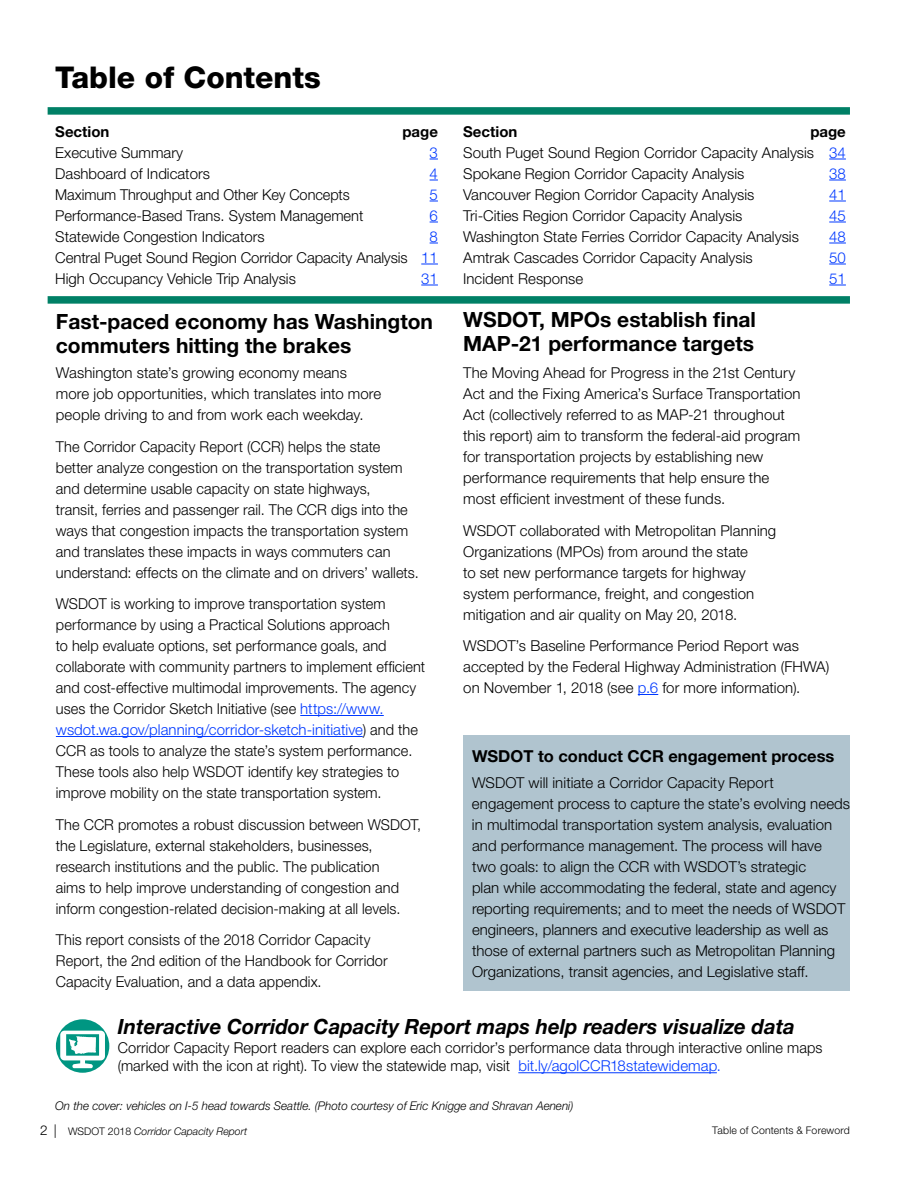
<style>
.page{position:relative;width:918px;height:1188px;background:#fff}
.page>*{position:absolute;margin:0;border:0;box-sizing:border-box;transform-origin:0 0}
.t1{font:800 30px "Helvetica Neue LT Std";color:#000}
.t2{font:700 21px/24px "Helvetica Neue LT Std";color:#000}
.C-level_subhead{font:italic 700 21px "Helvetica Neue LT Std";color:#000}
.t3{font:700 16.5px "Helvetica Neue LT Std";color:#000}
.Paragraph{font:300 15px/21px "Helvetica Neue LT Std";letter-spacing:.005em;color:#000}
.C-level_subhead-2{font:300 15px/18.8px "Helvetica Neue LT Std";letter-spacing:.005em;color:#000}
.C-level_subhead-3{font:300 15px "Helvetica Neue LT Std";letter-spacing:.005em;color:#0039ff}
.t4{font:700 15px "Helvetica Neue LT Std";color:#000}
.t5{font:italic 300 12px "Helvetica Neue LT Std";color:#000}
.t6{font:italic 300 10.5px "Helvetica Neue LT Std";color:#000}
.t7{font:300 10.5px "Helvetica Neue LT Std";letter-spacing:.01em;color:#000}
.s1{color:#0039ff}
.s2{font-style:normal;font-size:13.5px}
.s3{font-style:normal}
</style>
<div class="page">
<div style="left:464px;top:736px;width:386px;height:255px;background:#b0c4cf"></div>
<svg style="left:638px;top:694px;width:20px;height:1px"></svg>
<svg style="left:421px;top:264px;width:17px;height:1px"></svg>
<svg style="left:421px;top:285px;width:17px;height:1px"></svg>
<svg style="left:829px;top:159px;width:17px;height:1px"></svg>
<svg style="left:829px;top:180px;width:17px;height:1px"></svg>
<svg style="left:829px;top:201px;width:17px;height:1px"></svg>
<svg style="left:829px;top:222px;width:17px;height:1px"></svg>
<svg style="left:829px;top:243px;width:17px;height:1px"></svg>
<svg style="left:829px;top:264px;width:17px;height:1px"></svg>
<svg style="left:829px;top:285px;width:17px;height:1px"></svg>
<hr style="left:300px;top:715px;width:84px;height:1px;background:#0039ff">
<hr style="left:56px;top:736px;width:307px;height:1px;background:#0039ff">
<div style="left:48px;top:107px;width:802px;height:8px;background:#008066"></div>
<div style="left:48px;top:296px;width:802px;height:8px;background:#008066"></div>
<svg style="left:56px;top:1019px;width:53px;height:54px"></svg>
<svg style="left:60px;top:1031px;width:45px;height:37px"></svg>
<hr style="left:518px;top:1072px;width:199px;height:1px;background:#0039ff">
<h2 class="t1" style="left:55px;top:60px;width:267px">Table of Contents</h2>
<p class="t4" style="left:55px;top:122px;width:56px">Section</p>
<p class="t4" style="left:402px;top:122px;width:37px">page</p>
<p class="Paragraph" style="left:55px;top:141px;width:129px">Executive Summary</p>
<p class="C-level_subhead-3" style="left:430px;top:143px;width:10px">3</p>
<p class="Paragraph" style="left:55px;top:162px;width:156px">Dashboard of Indicators</p>
<p class="C-level_subhead-3" style="left:430px;top:164px;width:10px">4</p>
<p class="Paragraph" style="left:55px;top:183px;width:296px">Maximum Throughput and Other Key Concepts</p>
<p class="C-level_subhead-3" style="left:430px;top:185px;width:10px">5</p>
<p class="Paragraph" style="left:55px;top:204px;width:310px">Performance-Based Trans. System Management</p>
<p class="C-level_subhead-3" style="left:430px;top:206px;width:10px">6</p>
<p class="Paragraph" style="left:55px;top:225px;width:211px">Statewide Congestion Indicators</p>
<p class="Paragraph" style="left:55px;top:225px;width:384px;text-align:justify;text-indent:374px"><span class="s1">8<br></span>Central Puget Sound Region Corridor Capacity Analysis <span class="s1">11<br></span>High Occupancy Vehicle Trip Analysis</p>
<p class="C-level_subhead-3" style="left:421px;top:269px;width:18px">31</p>
<p class="t4" style="left:463px;top:122px;width:56px">Section</p>
<p class="t4" style="left:810px;top:122px;width:37px">page</p>
<p class="Paragraph" style="left:463px;top:141px;width:384px">South Puget Sound Region Corridor Capacity Analysis <span class="s1">34<br></span>Spokane Region Corridor Capacity Analysis</p>
<p class="C-level_subhead-3" style="left:829px;top:164px;width:18px">38</p>
<p class="Paragraph" style="left:463px;top:183px;width:293px">Vancouver Region Corridor Capacity Analysis</p>
<p class="C-level_subhead-3" style="left:829px;top:185px;width:18px">41</p>
<p class="Paragraph" style="left:463px;top:204px;width:281px">Tri-Cities Region Corridor Capacity Analysis</p>
<p class="C-level_subhead-3" style="left:829px;top:206px;width:18px">45</p>
<p class="Paragraph" style="left:463px;top:225px;width:337px">Washington State Ferries Corridor Capacity Analysis</p>
<p class="C-level_subhead-3" style="left:829px;top:227px;width:18px">48</p>
<p class="Paragraph" style="left:463px;top:246px;width:291px">Amtrak Cascades Corridor Capacity Analysis</p>
<p class="C-level_subhead-3" style="left:829px;top:248px;width:18px">50</p>
<p class="Paragraph" style="left:463px;top:267px;width:122px">Incident Response</p>
<p class="C-level_subhead-3" style="left:829px;top:269px;width:18px">51</p>
<p class="t2" style="left:463px;top:307px;width:294px">WSDOT, MPOs establish final<br>MAP-21 performance targets</p>
<p class="Paragraph" style="left:463px;top:362px;width:339px">The Moving Ahead for Progress in the 21st Century Act and the Fixing America’s Surface Transportation Act (collectively referred to as MAP-21 throughout this report) aim to transform the federal-aid program for transportation projects by establishing new performance requirements that help ensure the most efficient investment of these funds.</p>
<p class="Paragraph" style="left:463px;top:519px;width:315px">WSDOT collaborated with Metropolitan Planning Organizations (MPOs) from around the state<br>to set new performance targets for highway system performance, freight, and congestion mitigation and air quality on May 20, 2018.</p>
<p class="Paragraph" style="left:463px;top:635px;width:368px">WSDOT’s Baseline Performance Period Report was accepted by the Federal Highway Administration (FHWA) on November 1, 2018 (see <span class="s1">p.6</span> for more information).</p>
<p class="t2" style="left:56px;top:309px;width:379px">Fast-paced economy has Washington commuters hitting the brakes</p>
<p class="Paragraph" style="left:56px;top:362px;width:327px">Washington state’s growing economy means more job opportunities, which translates into more people driving to and from work each weekday.</p>
<p class="Paragraph" style="left:56px;top:435px;width:364px">The Corridor Capacity Report (CCR) helps the state better analyze congestion on the transportation system and determine usable capacity on state highways,<br>transit, ferries and passenger rail. The CCR digs into the ways that congestion impacts the transportation system and translates these impacts in ways commuters can understand: effects on the climate and on drivers’ wallets.</p>
<p class="Paragraph" style="left:56px;top:593px;width:371px">WSDOT is working to improve transportation system performance by using a Practical Solutions approach<br>to help evaluate options, set performance goals, and collaborate with community partners to implement efficient and cost-effective multimodal improvements. The agency uses the Corridor Sketch Initiative (see <span class="s1">https://www. wsdot.wa.gov/planning/corridor-sketch-initiative</span>) and the CCR as tools to analyze the state’s system performance.<br>These tools also help WSDOT identify key strategies to improve mobility on the state transportation system.</p>
<p class="Paragraph" style="left:56px;top:813px;width:367px">The CCR promotes a robust discussion between WSDOT, the Legislature, external stakeholders, businesses, research institutions and the public. The publication<br>aims to help improve understanding of congestion and inform congestion-related decision-making at all levels.</p>
<p class="Paragraph" style="left:56px;top:929px;width:333px">This report consists of the 2018 Corridor Capacity<br>Report, the 2nd edition of the Handbook for Corridor<br>Capacity Evaluation, and a data appendix.</p>
<p class="t3" style="left:472px;top:746px;width:364px">WSDOT to conduct CCR engagement process</p>
<p class="Paragraph" style="left:472px;top:771px;width:380px">WSDOT will initiate a Corridor Capacity Report engagement process to capture the state’s evolving needs in multimodal transportation system analysis, evaluation and performance management. The process will have<br>two goals: to align the CCR with WSDOT’s strategic<br>plan while accommodating the federal, state and agency reporting requirements; and to meet the needs of WSDOT engineers, planners and executive leadership as well as those of external partners such as Metropolitan Planning Organizations, transit agencies, and Legislative staff.</p>
<p class="C-level_subhead" style="left:118px;top:1013px;width:679px">Interactive Corridor Capacity Report maps help readers visualize data</p>
<p class="C-level_subhead-2" style="left:118px;top:1037px;width:706px">Corridor Capacity Report readers can explore each corridor’s performance data through interactive online maps (marked with the icon at right). To view the statewide map, visit</p>
<p class="C-level_subhead-3" style="left:518px;top:1057px;width:204px">bit.ly/agolCCR18statewidemap.</p>
<p class="t5" style="left:55px;top:1098px;width:520px">On the cover: vehicles on I-5 head towards Seattle. (Photo courtesy of Eric Knigge and Shravan Aeneni)</p>
<p class="t6" style="left:40px;top:1125px;width:209px"><span class="s2">2 |</span> <span class="s3">WSDOT 2018</span> Corridor Capacity Report</p>
<p class="t7" style="left:712px;top:1124px;width:139px">Table of Contents &amp; Foreword</p>
</div>
